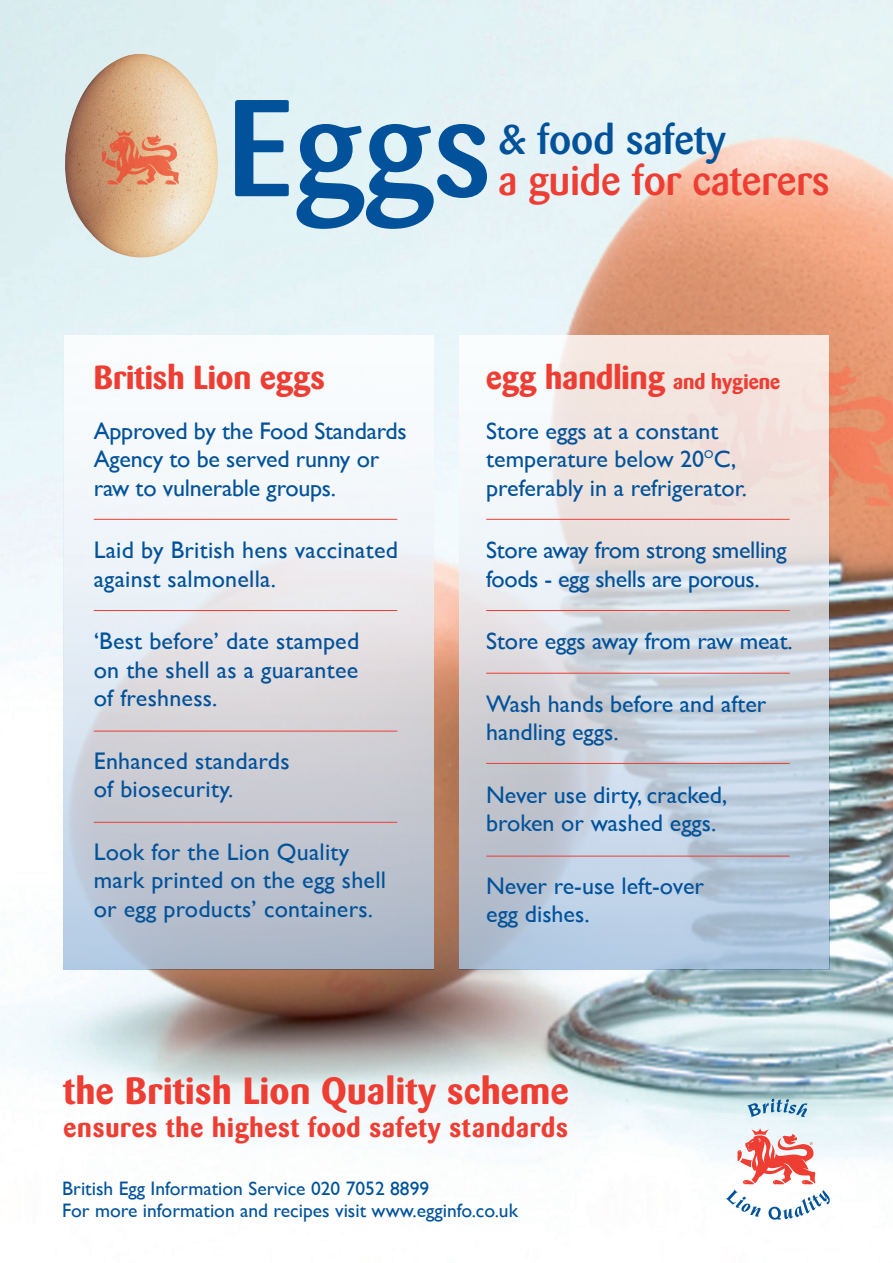
<style>
.page{position:relative;width:893px;height:1263px;background:#fff}
.page>*{position:absolute;margin:0;border:0;box-sizing:border-box;transform-origin:0 0}
.t1{font:500 136.05px "Barmeno";color:#01529a}
.t2{font:500 40.95px "Barmeno";color:#ee3e34}
.t3{font:500 40.95px "Barmeno";color:#01529a}
.t4{font:700 37.5px "Barmeno";letter-spacing:.015em;color:#ee3e34}
.t5{font:700 33px "Barmeno";color:#ee3e34}
.t6{font:700 27px "Barmeno";letter-spacing:.03em;color:#ee3e34}
.t7{font:24px/28.5px "Gill Sans";color:#01529a}
.t8{font:19.5px/22.5px "Gill Sans";color:#01529a}
.s1{font-size:21px}
</style>
<div class="page">
<img style="left:0;top:0;width:893px;height:1163px">
<svg style="left:459px;top:335px;width:370px;height:634px;background:#d6d9e0"></svg>
<svg style="left:64px;top:335px;width:370px;height:634px"></svg>
<svg style="left:726px;top:1128px;width:104px;height:92px"></svg>
<svg style="left:747px;top:1098px;width:60px;height:19px"></svg>
<hr style="left:94px;top:519px;width:303px;height:1px;background:#ee3e34">
<hr style="left:94px;top:610px;width:303px;height:1px;background:#ee3e34">
<hr style="left:94px;top:731px;width:303px;height:1px;background:#ee3e34">
<hr style="left:94px;top:822px;width:303px;height:1px;background:#ee3e34">
<hr style="left:486px;top:519px;width:304px;height:1px;background:#ee3e34">
<hr style="left:486px;top:610px;width:304px;height:1px;background:#ee3e34">
<hr style="left:486px;top:673px;width:304px;height:1px;background:#ee3e34">
<hr style="left:486px;top:763px;width:304px;height:1px;background:#ee3e34">
<hr style="left:486px;top:856px;width:304px;height:1px;background:#ee3e34">
<img style="left:62px;top:54px;width:156px;height:205px">
<p class="t1" style="left:227px;top:69px;width:266px">Eggs</p>
<p class="t3" style="left:499px;top:116px;width:229px">&amp; food safety</p>
<p class="t2" style="left:499px;top:157px;width:333px">a guide for caterers</p>
<p class="t5" style="left:94px;top:357px;width:232px">British Lion eggs</p>
<p class="t7" style="left:94px;top:416px;width:315px">Approved by the Food Standards<br>Agency to be served runny or raw to vulnerable groups.</p>
<p class="t7" style="left:94px;top:536px;width:306px">Laid by British hens vaccinated against salmonella.</p>
<p class="t7" style="left:94px;top:627px;width:267px">‘Best before’ date stamped on the shell as a guarantee</p>
<p class="t7" style="left:94px;top:684px;width:125px">of freshness.</p>
<p class="t7" style="left:94px;top:746px;width:197px">Enhanced standards of biosecurity.</p>
<p class="t7" style="left:94px;top:837px;width:294px">Look for the Lion Quality mark printed on the egg shell or egg products’ containers.</p>
<p class="t5" style="left:486px;top:357px;width:296px">egg handling <span class="s1">and hygiene</span></p>
<p class="t7" style="left:486px;top:416px;width:262px">Store eggs at a constant temperature below 20<sup>O</sup>C, preferably in a refrigerator.</p>
<p class="t7" style="left:486px;top:536px;width:302px">Store away from strong smelling foods - egg shells are porous.</p>
<p class="t7" style="left:486px;top:627px;width:308px">Store eggs away from raw meat.</p>
<p class="t7" style="left:486px;top:689px;width:282px">Wash hands before and after handling eggs.</p>
<p class="t7" style="left:486px;top:780px;width:243px">Never use dirty, cracked, broken or washed eggs.</p>
<p class="t7" style="left:486px;top:871px;width:219px">Never re-use left-over egg dishes.</p>
<p class="t4" style="left:64px;top:1068px;width:507px">the British Lion Quality scheme</p>
<p class="t6" style="left:64px;top:1111px;width:506px">ensures the highest food safety standards</p>
<p class="t8" style="left:62px;top:1177px;width:457px">British Egg Information Service 020 7052 8899<br>For more information and recipes visit www.egginfo.co.uk</p>
</div>
